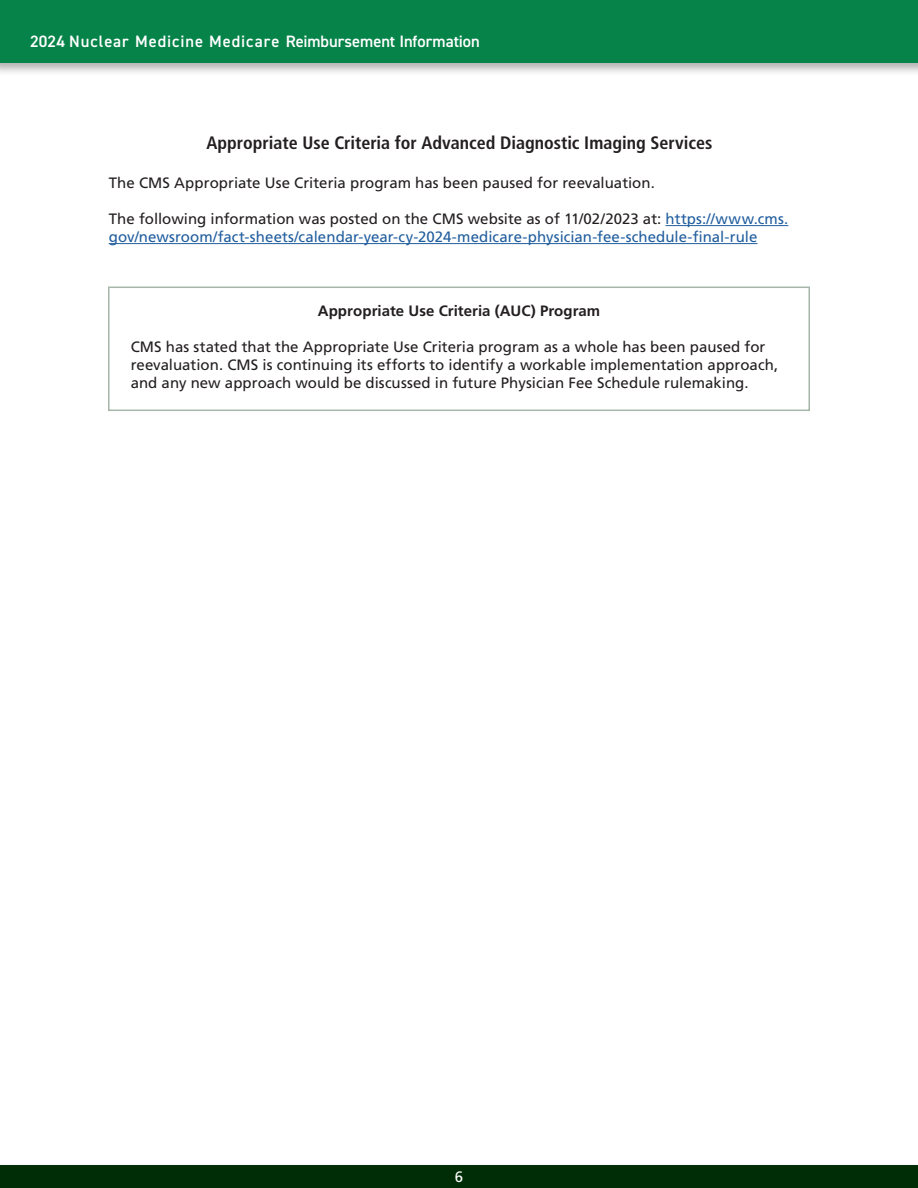
<style>
.page{position:relative;width:918px;height:1188px;background:#fff}
.page>*{position:absolute;margin:0;border:0;box-sizing:border-box;transform-origin:0 0}
.t1{font:700 condensed 18px "Frutiger LT Std";color:#231f20}
.t2{font:600 16.5px "DIN2014";letter-spacing:.015em;color:#fff}
.t3{font:15px/18px "Frutiger LT Std";letter-spacing:.005em;color:#231f20}
.t4{font:15px/18px "Frutiger LT Std";color:#215e9e}
.t5{font:700 15px "Frutiger LT Std";letter-spacing:.005em;color:#231f20}
.t6{font:15px "Frutiger LT Std";color:#fff}
.s1{color:#231f20}
</style>
<div class="page">
<div style="left:0;top:1162px;width:918px;height:26px;background:#fbfbfb"></div>
<div style="left:0;top:1165px;width:918px;height:23px;background:#002d05"></div>
<div style="left:0;top:0;width:918px;height:76px;background:#231f20;opacity:.35"></div>
<div style="left:0;top:0;width:918px;height:63px;background:#058348"></div>
<hr style="left:666px;top:225px;width:122px;height:1px;background:#215e9e">
<hr style="left:109px;top:243px;width:649px;height:1px;background:#215e9e">
<div style="left:108px;top:287px;width:702px;height:124px;border:2px solid #a6b6a8"></div>
<p class="t2" style="left:30px;top:31px;width:451px">2024 Nuclear Medicine Medicare Reimbursement Information</p>
<p class="t1" style="left:206px;top:132px;width:508px">Appropriate Use Criteria for Advanced Diagnostic Imaging Services</p>
<p class="t3" style="left:109px;top:174px;width:548px">The CMS Appropriate Use Criteria program has been paused for reevaluation.</p>
<p class="t4" style="left:109px;top:210px;width:681px"><span class="s1">The following information was posted on the CMS website as of 11/02/2023 at:</span> https://www.cms. gov/newsroom/fact-sheets/calendar-year-cy-2024-medicare-physician-fee-schedule-final-rule</p>
<p class="t5" style="left:318px;top:301px;width:284px">Appropriate Use Criteria (AUC) Program</p>
<p class="t3" style="left:131px;top:337px;width:649px">CMS has stated that the Appropriate Use Criteria program as a whole has been paused for reevaluation. CMS is continuing its efforts to identify a workable implementation approach, and any new approach would be discussed in future Physician Fee Schedule rulemaking.</p>
<p class="t6" style="left:455px;top:1168px;width:10px">6</p>
</div>
